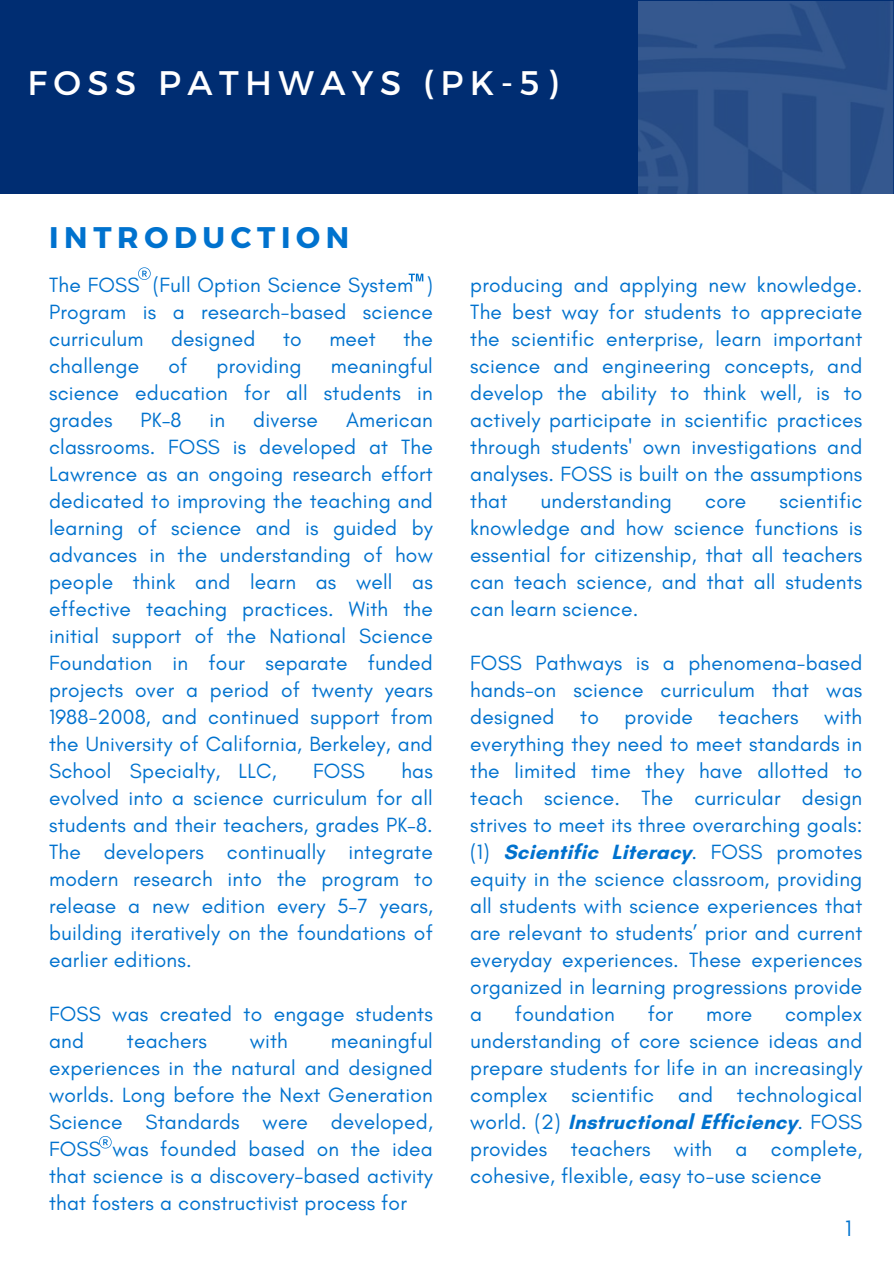
<style>
.page{position:relative;width:894px;height:1264px;background:#fff}
.page>*{position:absolute;margin:0;border:0;box-sizing:border-box;transform-origin:0 0}
.t1{font:34.05px "Montserrat";letter-spacing:.19em;color:#fff}
.t2{font:700 29.85px "Montserrat";letter-spacing:.19em;color:#0072ce}
.t3{font:22.65px "Glacial Indifference";color:#0072ce}
.t4{font:21px/27px "Glacial Indifference";letter-spacing:.01em;color:#0072ce;text-align:justify}
.s1{font-weight:700}
</style>
<div class="page">
<div style="left:0;top:0;width:893px;height:1263px;background:#002d72"></div>
<img style="left:638px;top:1px;width:255px;height:194px">
<div style="left:0;top:195px;width:893px;height:1067px;background:#fff"></div>
<svg style="left:138px;top:267px;width:12px;height:13px"></svg>
<svg style="left:99px;top:1136px;width:12px;height:12px"></svg>
<svg style="left:408px;top:274px;width:15px;height:7px"></svg>
<h2 class="t1" style="left:27px;top:61px;width:531px">FOSS PATHWAYS (PK-5)</h2>
<p class="t2" style="left:49px;top:218px;width:301px">INTRODUCTION</p>
<h1 class="t4" style="left:49px;top:271px;width:385px">The FOSS (Full Option Science System )<br>Program is a research-based science curriculum</h1>
<h1 class="t4" style="left:171px;top:325px;width:86px">designed</h1>
<h1 class="t4" style="left:283px;top:325px;width:20px">to</h1>
<h1 class="t4" style="left:329px;top:325px;width:48px">meet</h1>
<h1 class="t4" style="left:403px;top:325px;width:31px">the</h1>
<h1 class="t4" style="left:49px;top:352px;width:385px;text-indent:281px">meaningful science education for all students in grades</h1>
<h1 class="t4" style="left:49px;top:352px;width:92px">challenge</h1>
<h1 class="t4" style="left:168px;top:352px;width:20px">of</h1>
<h1 class="t4" style="left:216px;top:352px;width:86px">providing</h1>
<h1 class="t4" style="left:140px;top:406px;width:42px">PK–8</h1>
<h1 class="t4" style="left:209px;top:406px;width:17px">in</h1>
<h1 class="t4" style="left:253px;top:406px;width:66px">diverse</h1>
<h1 class="t4" style="left:49px;top:406px;width:385px;text-indent:297px">American classrooms. FOSS is developed at The Lawrence as an ongoing research effort dedicated to improving the teaching and learning of science and is guided by advances in the understanding of how people think and learn as well as effective teaching practices. With the initial support of the National Science Foundation in four separate funded projects over a period of twenty years 1988-2008, and continued support from the University of California, Berkeley, and School Specialty, LLC,</h1>
<h1 class="t4" style="left:49px;top:757px;width:385px;text-indent:352px">has evolved into a science curriculum for all students and their teachers, grades PK–8.<br>The developers continually integrate modern research into the program to release a new edition every 5–7 years, building iteratively on the foundations of earlier editions.</h1>
<p class="t4" style="left:49px;top:1000px;width:385px">FOSS was created to engage students and</p>
<h1 class="t4" style="left:313px;top:757px;width:53px">FOSS</h1>
<p class="t4" style="left:49px;top:1027px;width:385px;text-indent:281px">meaningful experiences in the natural and designed worlds. Long before the Next Generation Science Standards were developed, FOSS was founded based on the idea that science is a discovery-based activity that fosters a constructivist process for</p>
<p class="t4" style="left:127px;top:1027px;width:81px">teachers</p>
<p class="t4" style="left:249px;top:1027px;width:40px">with</p>
<p class="t4" style="left:470px;top:271px;width:393px">producing and applying new knowledge.<br>The best way for students to appreciate the scientific enterprise, learn important science and engineering concepts, and develop the ability to think well, is to actively participate in scientific practices through students' own investigations and analyses. FOSS is built on the assumptions that</p>
<p class="t4" style="left:470px;top:487px;width:393px;text-indent:309px">scientific knowledge and how science functions is essential for citizenship, that all teachers can teach science, and that all students can learn science.</p>
<p class="t4" style="left:470px;top:649px;width:393px">FOSS Pathways is a phenomena-based hands-on science curriculum that was designed to provide teachers with everything they need to meet standards in the limited time they have allotted to teach science. The curricular design strives to meet its three overarching goals: (1) <span class="s1">Scientific Literacy</span>. FOSS promotes equity in the science classroom, providing all students with science experiences that are relevant to students’ prior and current everyday experiences. These experiences organized in learning progressions provide a</p>
<p class="t4" style="left:540px;top:487px;width:133px">understanding</p>
<p class="t4" style="left:705px;top:487px;width:43px">core</p>
<p class="t4" style="left:470px;top:1000px;width:393px;text-indent:315px">complex understanding of core science ideas and prepare students for life in an increasingly complex scientific and technological world. (2) <span class="s1">Instructional Efficiency</span>. FOSS provides teachers with a complete, cohesive, flexible, easy to-use science</p>
<p class="t3" style="left:844px;top:1214px;width:8px">1</p>
<p class="t4" style="left:515px;top:1000px;width:101px">foundation</p>
<p class="t4" style="left:647px;top:1000px;width:27px">for</p>
<p class="t4" style="left:706px;top:1000px;width:48px">more</p>
</div>
